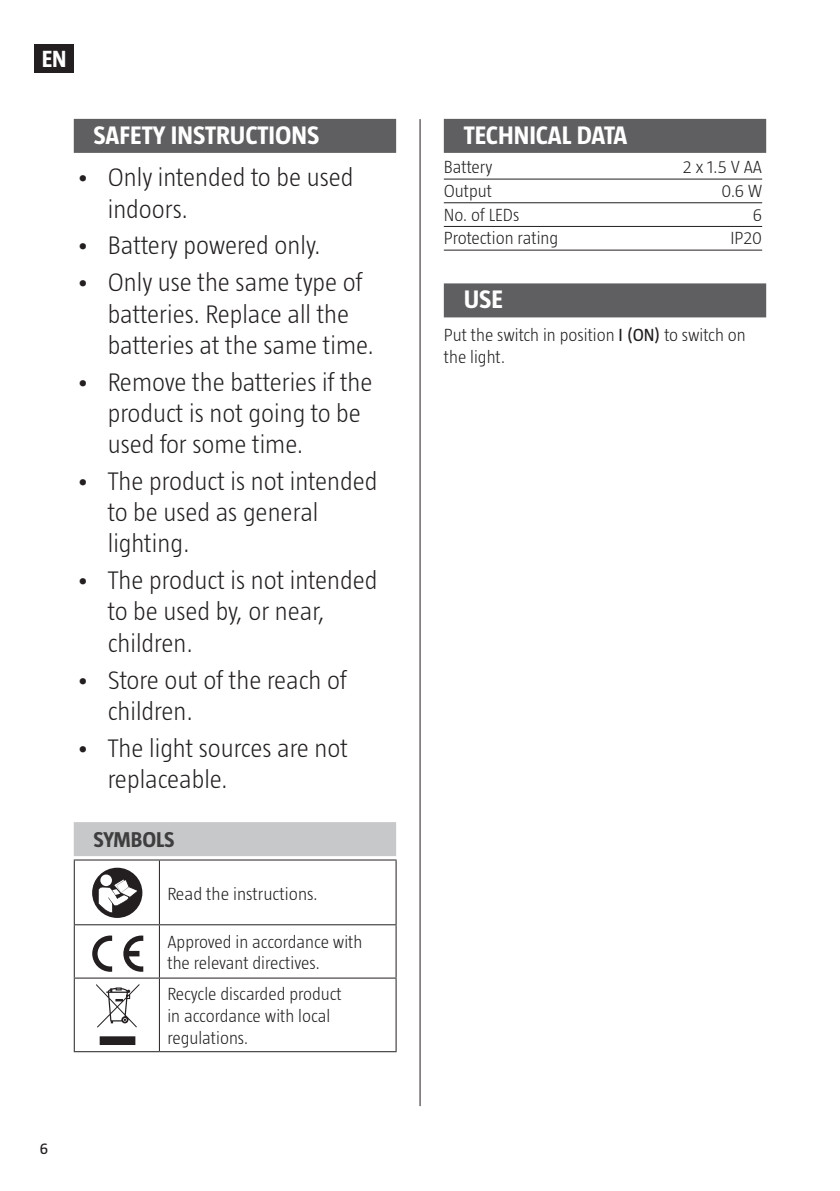
<style>
.page{position:relative;width:840px;height:1191px;background:#fff}
.page>*{position:absolute;margin:0;border:0;box-sizing:border-box;transform-origin:0 0}
.t1{font:300 26px/31.2px "Taz";color:#231f20}
.t2{font:700 26px "Taz";color:#fff}
.t3{font:700 24px "Taz";color:#fff}
.t4{font:700 22px "Taz";letter-spacing:-.005em;color:#3e3e3f}
.t5{font:300 18px/21.6px "Taz";color:#231f20}
.t6{font:16px "Taz";color:#231f20}
.s1{font-weight:400}
</style>
<div class="page">
<div style="left:35px;top:44px;width:39px;height:29px;background:#231f20"></div>
<hr style="left:419px;top:119px;width:1px;height:987px;background:#231f20">
<div style="left:443px;top:119px;width:322px;height:34px;background:#5f5f62"></div>
<hr style="left:443px;top:179px;width:318px;height:1px;background:#231f20">
<hr style="left:443px;top:202px;width:318px;height:1px;background:#231f20">
<hr style="left:443px;top:226px;width:318px;height:1px;background:#231f20">
<hr style="left:443px;top:250px;width:318px;height:1px;background:#231f20">
<div style="left:443px;top:283px;width:322px;height:34px;background:#5f5f62"></div>
<div style="left:74px;top:119px;width:322px;height:34px;background:#5f5f62"></div>
<div style="left:74px;top:822px;width:322px;height:34px;background:#c7c8ca"></div>
<hr style="left:74px;top:859px;width:85px;height:1px;background:#231f20">
<hr style="left:159px;top:859px;width:237px;height:1px;background:#231f20">
<hr style="left:74px;top:860px;width:1px;height:64px;background:#231f20">
<hr style="left:159px;top:860px;width:1px;height:64px;background:#231f20">
<hr style="left:395px;top:860px;width:1px;height:64px;background:#231f20">
<hr style="left:74px;top:924px;width:85px;height:1px;background:#231f20">
<hr style="left:74px;top:925px;width:1px;height:52px;background:#231f20">
<hr style="left:159px;top:924px;width:237px;height:1px;background:#231f20">
<hr style="left:159px;top:925px;width:1px;height:52px;background:#231f20">
<hr style="left:395px;top:925px;width:1px;height:52px;background:#231f20">
<hr style="left:74px;top:977px;width:85px;height:1px;background:#231f20">
<hr style="left:74px;top:978px;width:1px;height:73px;background:#231f20">
<hr style="left:159px;top:977px;width:237px;height:1px;background:#231f20">
<hr style="left:159px;top:978px;width:1px;height:73px;background:#231f20">
<hr style="left:395px;top:978px;width:1px;height:73px;background:#231f20">
<hr style="left:74px;top:1051px;width:85px;height:1px;background:#231f20">
<hr style="left:159px;top:1051px;width:237px;height:1px;background:#231f20">
<div style="left:92px;top:867px;width:50px;height:51px;background:#231f20;border-radius:50%"></div>
<svg style="left:100px;top:874px;width:12px;height:12px"></svg>
<svg style="left:98px;top:878px;width:41px;height:35px"></svg>
<svg style="left:92px;top:935px;width:20px;height:36px"></svg>
<svg style="left:123px;top:935px;width:20px;height:36px"></svg>
<svg style="left:96px;top:984px;width:43px;height:61px"></svg>
<p class="t3" style="left:42px;top:45px;width:26px">EN</p>
<p class="t2" style="left:94px;top:120px;width:227px">SAFETY INSTRUCTIONS</p>
<p class="t1" style="left:108px;top:162px;width:247px;text-indent:-32px">• Only intended to be used indoors.</p>
<p class="t1" style="left:76px;top:230px;width:246px">• Battery powered only.</p>
<p class="t1" style="left:108px;top:267px;width:268px;text-indent:-32px">• Only use the same type of batteries. Replace all the batteries at the same time.</p>
<p class="t1" style="left:108px;top:366px;width:266px;text-indent:-32px">• Remove the batteries if the product is not going to be used for some time.</p>
<p class="t1" style="left:108px;top:465px;width:271px;text-indent:-32px">• The product is not intended to be used as general lighting.</p>
<p class="t1" style="left:108px;top:564px;width:271px;text-indent:-32px">• The product is not intended to be used by, or near, children.</p>
<p class="t1" style="left:108px;top:664px;width:240px;text-indent:-32px">• Store out of the reach of children.</p>
<p class="t1" style="left:108px;top:732px;width:241px;text-indent:-32px">• The light sources are not replaceable.</p>
<p class="t4" style="left:94px;top:826px;width:82px">SYMBOLS</p>
<p class="t5" style="left:167px;top:882px;width:152px">Read the instructions.</p>
<p class="t5" style="left:167px;top:930px;width:196px">Approved in accordance with the relevant directives.</p>
<p class="t5" style="left:167px;top:983px;width:176px">Recycle discarded product in accordance with local regulations.</p>
<p class="t6" style="left:40px;top:1139px;width:10px">6</p>
<p class="t2" style="left:463px;top:120px;width:165px">TECHNICAL DATA</p>
<p class="t5" style="left:443px;top:156px;width:50px">Battery</p>
<p class="t5" style="left:682px;top:156px;width:81px">2 x 1.5 V AA</p>
<p class="t5" style="left:443px;top:180px;width:50px">Output</p>
<p class="t5" style="left:721px;top:180px;width:42px">0.6 W</p>
<p class="t5" style="left:443px;top:203px;width:77px">No. of LEDs</p>
<p class="t5" style="left:752px;top:203px;width:11px">6</p>
<p class="t5" style="left:443px;top:227px;width:116px">Protection rating</p>
<p class="t5" style="left:730px;top:227px;width:33px">IP20</p>
<p class="t2" style="left:463px;top:285px;width:41px">USE</p>
<p class="t5" style="left:443px;top:324px;width:303px">Put the switch in position <span class="s1">I (ON)</span> to switch on the light.</p>
</div>
